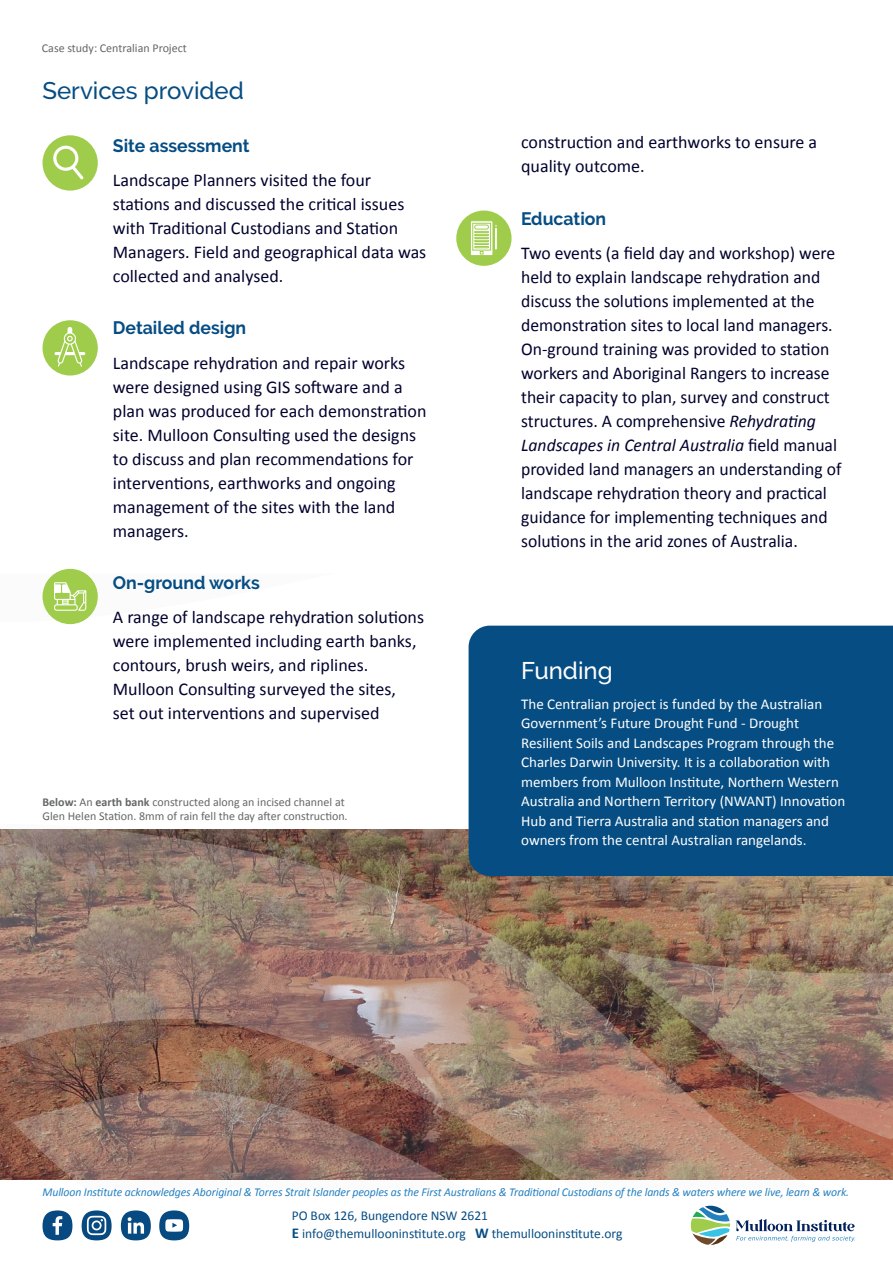
<style>
.page{position:relative;width:893px;height:1263px;background:#fff}
.page>*{position:absolute;margin:0;border:0;box-sizing:border-box;transform-origin:0 0}
.Heading{font:500 24px "Raleway";color:#064d83}
.Heading-2{font:500 24px "Raleway";color:#fff}
.Body_Copy{font:18px/24px "Calibri";color:#00022d}
.Bullets_-_line_1{font:18px/24px "Calibri";color:#00022d}
.Small_Heading{font:700 18px "Raleway";color:#064d83}
.Body_Copy-2{font:15px/19.5px "Calibri";color:#fff}
.t1{font:13.5px/18px "Calibri";color:#064d83}
.Bullets{font:italic 12px "Calibri";letter-spacing:-.01em;color:#2580c0}
.Captions{font:12px/13.5px "Calibri";color:#656666}
.s1{font-weight:700}
.s2{font-style:italic}
.s3{font-weight:700;font-size:15px}
</style>
<div class="page">
<img style="left:814px;top:876px;width:79px;height:303px">
<svg style="left:814px;top:947px;width:79px;height:192px;background:#987567"></svg>
<img style="left:0;top:824px;width:814px;height:356px">
<div style="left:469px;top:626px;width:424px;height:250px;background:#064d83"></div>
<div style="left:43px;top:135px;width:55px;height:56px;background:#9fcd4b;border-radius:50%"></div>
<svg style="left:53px;top:146px;width:31px;height:33px"></svg>
<div style="left:43px;top:320px;width:55px;height:56px;background:#9fcd4b;border-radius:50%"></div>
<svg style="left:55px;top:327px;width:30px;height:40px"></svg>
<div style="left:43px;top:569px;width:55px;height:55px;background:#9fcd4b;border-radius:50%"></div>
<svg style="left:42px;top:573px;width:56px;height:49px"></svg>
<div style="left:456px;top:211px;width:56px;height:55px;background:#9fcd4b;border-radius:50%"></div>
<svg style="left:471px;top:220px;width:26px;height:36px"></svg>
<svg style="left:691px;top:1206px;width:39px;height:39px"></svg>
<svg style="left:736px;top:1219px;width:119px;height:23px"></svg>
<div style="left:43px;top:1210px;width:29px;height:30px;background:#074a81;border-radius:50%"></div>
<svg style="left:53px;top:1216px;width:9px;height:19px"></svg>
<div style="left:82px;top:1210px;width:30px;height:30px;background:#074a81;border-radius:50%"></div>
<svg style="left:87px;top:1216px;width:19px;height:19px"></svg>
<div style="left:121px;top:1210px;width:30px;height:30px;background:#074a81;border-radius:50%"></div>
<svg style="left:128px;top:1217px;width:16px;height:16px"></svg>
<div style="left:159px;top:1210px;width:30px;height:30px;background:#074a81;border-radius:50%"></div>
<svg style="left:165px;top:1219px;width:18px;height:13px"></svg>
<p class="Captions" style="left:42px;top:40px;width:147px">Case study: Centralian Project</p>
<p class="Heading" style="left:43px;top:77px;width:203px">Services provided</p>
<p class="Small_Heading" style="left:113px;top:135px;width:138px">Site assessment</p>
<p class="Body_Copy" style="left:113px;top:167px;width:315px">Landscape Planners visited the four stations and discussed the critical issues with Traditional Custodians and Station Managers. Field and geographical data was collected and analysed.</p>
<p class="Small_Heading" style="left:113px;top:318px;width:135px">Detailed design</p>
<p class="Body_Copy" style="left:113px;top:350px;width:315px">Landscape rehydration and repair works were designed using GIS software and a plan was produced for each demonstration site. Mulloon Consulting used the designs to discuss and plan recommendations for interventions, earthworks and ongoing management of the sites with the land managers.</p>
<p class="Small_Heading" style="left:113px;top:572px;width:148px">On-ground works</p>
<p class="Bullets_-_line_1" style="left:113px;top:605px;width:313px">A range of landscape rehydration solutions were implemented including earth banks, contours, brush weirs, and riplines.<br>Mulloon Consulting surveyed the sites,<br>set out interventions and supervised</p>
<p class="Captions" style="left:43px;top:795px;width:307px"><span class="s1">Below:</span> An <span class="s1">earth bank</span> constructed along an incised channel at<br>Glen Helen Station. 8mm of rain fell the day after construction.</p>
<p class="Bullets_-_line_1" style="left:521px;top:130px;width:298px">construction and earthworks to ensure a quality outcome.</p>
<p class="Small_Heading" style="left:521px;top:208px;width:87px">Education</p>
<p class="Body_Copy" style="left:521px;top:240px;width:322px">Two events (a field day and workshop) were held to explain landscape rehydration and discuss the solutions implemented at the demonstration sites to local land managers.<br>On-ground training was provided to station workers and Aboriginal Rangers to increase their capacity to plan, survey and construct structures. A comprehensive <span class="s2">Rehydrating Landscapes in Central Australia</span> field manual provided land managers an understanding of landscape rehydration theory and practical guidance for implementing techniques and solutions in the arid zones of Australia.</p>
<p class="Heading-2" style="left:521px;top:657px;width:93px">Funding</p>
<p class="Body_Copy-2" style="left:521px;top:693px;width:326px">The Centralian project is funded by the Australian Government’s Future Drought Fund - Drought Resilient Soils and Landscapes Program through the Charles Darwin University. It is a collaboration with members from Mulloon Institute, Northern Western Australia and Northern Territory (NWANT) Innovation Hub and Tierra Australia and station managers and owners from the central Australian rangelands.</p>
<p class="Bullets" style="left:43px;top:1183px;width:808px">Mulloon Institute acknowledges Aboriginal &amp; Torres Strait Islander peoples as the First Australians &amp; Traditional Custodians of the lands &amp; waters where we live, learn &amp; work.</p>
<p class="t1" style="left:292px;top:1206px;width:332px">PO Box 126, Bungendore NSW 2621<br><span class="s3">E</span> info@themullooninstitute.org <span class="s3">W</span> themullooninstitute.org</p>
</div>
